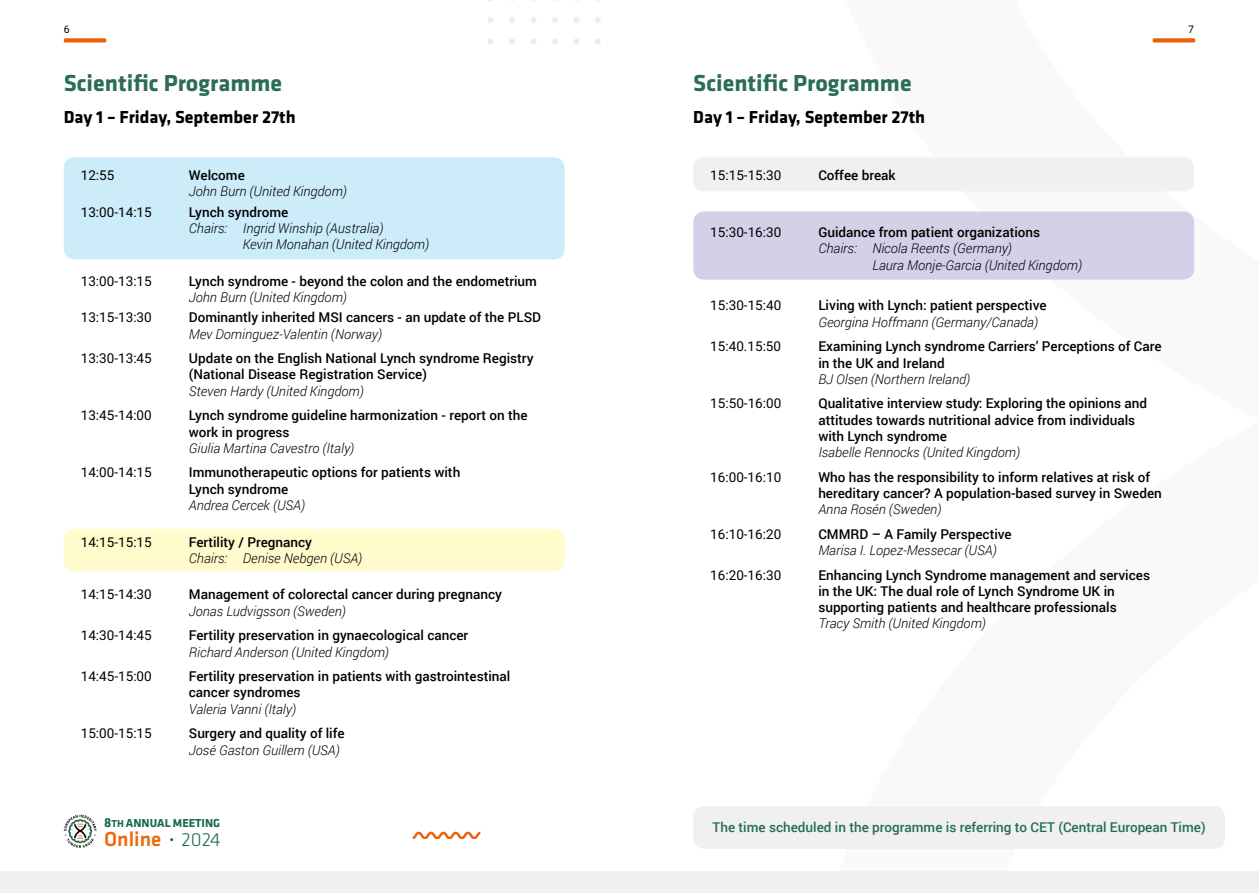
<style>
.page{position:relative;width:1259px;height:893px;background:#fff}
.page>*{position:absolute;margin:0;border:0;box-sizing:border-box;transform-origin:0 0}
.t1{font:700 24px "Klavika";color:#2b6d55}
.t2{font:21px "Klavika Medium TF";color:#eb690a}
.t3{font:700 18px "Klavika";color:#000}
.t4{font:500 13.5px/16.2px "Roboto";color:#000}
.t5{font:italic 300 13.5px/16.2px "Roboto";color:#000}
.t6{font:13.5px "Roboto";color:#000}
.t7{font:500 13.5px "Roboto";color:#236d53}
.t8{font:700 12px "Klavika";color:#176b4f}
.t9{font:10.5px "Roboto";color:#000}
.s1{font-size:13.5px}
.s2{font-size:10.5px}
.s3{font-family:"Klavika";font-weight:300;font-size:19.5px;color:#176b4f}
</style>
<div class="page">
<div style="left:693px;top:157px;width:501px;height:34px;background:#f0f0f0;border-radius:11px"></div>
<div style="left:64px;top:529px;width:500px;height:42px;background:#fffbcc;border-radius:11px"></div>
<div style="left:64px;top:157px;width:500px;height:102px;background:#ccecf9;border-radius:11px"></div>
<div style="left:64px;top:38px;width:42px;height:5px;background:#eb600a;border-radius:2px"></div>
<div style="left:1152px;top:38px;width:43px;height:5px;background:#eb600a;border-radius:2px"></div>
<div style="left:0;top:872px;width:1259px;height:21px;background:#f0f0f0"></div>
<img style="left:488px;top:0;width:112px;height:44px">
<svg style="left:64px;top:815px;width:33px;height:33px"></svg>
<svg style="left:412px;top:832px;width:68px;height:7px"></svg>
<div style="left:693px;top:212px;width:501px;height:68px;background:#d3d0e7;border-radius:11px"></div>
<div style="left:693px;top:806px;width:532px;height:43px;background:#f0f0f0;border-radius:11px"></div>
<p class="t9" style="left:64px;top:22px;width:7px">6</p>
<p class="t9" style="left:1188px;top:22px;width:7px">7</p>
<h1 class="t1" style="left:64px;top:70px;width:220px">Scientific Programme</h1>
<h3 class="t3" style="left:64px;top:108px;width:233px">Day 1 – Friday, September 27th</h3>
<h1 class="t1" style="left:693px;top:70px;width:220px">Scientific Programme</h1>
<h3 class="t3" style="left:693px;top:108px;width:233px">Day 1 – Friday, September 27th</h3>
<p class="t6" style="left:81px;top:166px;width:35px">12:55</p>
<p class="t4" style="left:189px;top:167px;width:57px">Welcome</p>
<p class="t5" style="left:189px;top:183px;width:160px">John Burn (United Kingdom)</p>
<p class="t6" style="left:81px;top:202px;width:72px">13:00-14:15</p>
<p class="t4" style="left:189px;top:203px;width:101px">Lynch syndrome</p>
<p class="t5" style="left:243px;top:219px;width:188px;text-indent:-54px">Chairs: Ingrid Winship (Australia)<br>Kevin Monahan (United Kingdom)</p>
<p class="t6" style="left:81px;top:271px;width:72px">13:00-13:15</p>
<p class="t4" style="left:189px;top:272px;width:350px">Lynch syndrome - beyond the colon and the endometrium</p>
<p class="t5" style="left:189px;top:289px;width:160px">John Burn (United Kingdom)</p>
<p class="t6" style="left:81px;top:308px;width:72px">13:15-13:30</p>
<p class="t4" style="left:189px;top:309px;width:354px">Dominantly inherited MSI cancers - an update of the PLSD</p>
<p class="t5" style="left:189px;top:325px;width:195px">Mev Dominguez-Valentin (Norway)</p>
<p class="t6" style="left:81px;top:349px;width:72px">13:30-13:45</p>
<p class="t4" style="left:189px;top:350px;width:346px">Update on the English National Lynch syndrome Registry (National Disease Registration Service)</p>
<p class="t5" style="left:189px;top:382px;width:176px">Steven Hardy (United Kingdom)</p>
<p class="t6" style="left:81px;top:406px;width:72px">13:45-14:00</p>
<p class="t4" style="left:189px;top:407px;width:340px">Lynch syndrome guideline harmonization - report on the work in progress</p>
<p class="t5" style="left:189px;top:439px;width:167px">Giulia Martina Cavestro (Italy)</p>
<p class="t6" style="left:81px;top:463px;width:72px">14:00-14:15</p>
<p class="t4" style="left:189px;top:464px;width:273px">Immunotherapeutic options for patients with<br>Lynch syndrome</p>
<p class="t5" style="left:189px;top:497px;width:118px">Andrea Cercek (USA)</p>
<p class="t6" style="left:81px;top:532px;width:72px">14:15-15:15</p>
<p class="t4" style="left:189px;top:533px;width:125px">Fertility / Pregnancy</p>
<p class="t5" style="left:189px;top:549px;width:175px">Chairs: Denise Nebgen (USA)</p>
<p class="t6" style="left:81px;top:585px;width:72px">14:15-14:30</p>
<p class="t4" style="left:189px;top:586px;width:315px">Management of colorectal cancer during pregnancy</p>
<p class="t5" style="left:189px;top:602px;width:158px">Jonas Ludvigsson (Sweden)</p>
<p class="t6" style="left:81px;top:626px;width:72px">14:30-14:45</p>
<p class="t4" style="left:189px;top:627px;width:281px">Fertility preservation in gynaecological cancer</p>
<p class="t5" style="left:189px;top:643px;width:202px">Richard Anderson (United Kingdom)</p>
<p class="t6" style="left:81px;top:667px;width:72px">14:45-15:00</p>
<p class="t4" style="left:189px;top:668px;width:323px">Fertility preservation in patients with gastrointestinal cancer syndromes</p>
<p class="t5" style="left:189px;top:700px;width:109px">Valeria Vanni (Italy)</p>
<p class="t6" style="left:81px;top:724px;width:72px">15:00-15:15</p>
<p class="t4" style="left:189px;top:725px;width:157px">Surgery and quality of life</p>
<p class="t5" style="left:189px;top:741px;width:152px">José Gaston Guillem (USA)</p>
<p class="t6" style="left:710px;top:166px;width:72px">15:15-15:30</p>
<p class="t4" style="left:818px;top:167px;width:79px">Coffee break</p>
<p class="t6" style="left:710px;top:223px;width:72px">15:30-16:30</p>
<p class="t4" style="left:818px;top:224px;width:223px">Guidance from patient organizations</p>
<p class="t5" style="left:872px;top:240px;width:211px;text-indent:-54px">Chairs: Nicola Reents (Germany)<br>Laura Monje-Garcia (United Kingdom)</p>
<p class="t6" style="left:710px;top:296px;width:72px">15:30-15:40</p>
<p class="t4" style="left:818px;top:297px;width:230px">Living with Lynch: patient perspective</p>
<p class="t5" style="left:818px;top:313px;width:221px">Georgina Hoffmann (Germany/Canada)</p>
<p class="t6" style="left:710px;top:337px;width:72px">15:40.15:50</p>
<p class="t4" style="left:818px;top:338px;width:345px">Examining Lynch syndrome Carriers’ Perceptions of Care in the UK and Ireland</p>
<p class="t5" style="left:818px;top:370px;width:153px">BJ Olsen (Northern Ireland)</p>
<p class="t6" style="left:710px;top:394px;width:72px">15:50-16:00</p>
<p class="t4" style="left:818px;top:395px;width:330px">Qualitative interview study: Exploring the opinions and attitudes towards nutritional advice from individuals with Lynch syndrome</p>
<p class="t5" style="left:818px;top:444px;width:203px">Isabelle Rennocks (United Kingdom)</p>
<p class="t6" style="left:710px;top:467px;width:72px">16:00-16:10</p>
<p class="t4" style="left:818px;top:468px;width:345px">Who has the responsibility to inform relatives at risk of hereditary cancer? A population-based survey in Sweden</p>
<p class="t5" style="left:818px;top:501px;width:125px">Anna Rosén (Sweden)</p>
<p class="t6" style="left:710px;top:525px;width:72px">16:10-16:20</p>
<p class="t4" style="left:818px;top:525px;width:195px">CMMRD – A Family Perspective</p>
<p class="t5" style="left:818px;top:542px;width:180px">Marisa I. Lopez-Messecar (USA)</p>
<p class="t6" style="left:710px;top:565px;width:72px">16:20-16:30</p>
<p class="t4" style="left:818px;top:566px;width:333px">Enhancing Lynch Syndrome management and services in the UK: The dual role of Lynch Syndrome UK in supporting patients and healthcare professionals</p>
<p class="t5" style="left:818px;top:615px;width:169px">Tracy Smith (United Kingdom)</p>
<p class="t8" style="left:104px;top:817px;width:117px"><span class="s1">8</span><span class="s2">TH</span> ANNUAL MEETING</p>
<h2 class="t2" style="left:104px;top:827px;width:118px">Online <span class="s3">2024</span></h2>
<p class="t7" style="left:712px;top:818px;width:494px">The time scheduled in the programme is referring to CET (Central European Time)</p>
</div>
